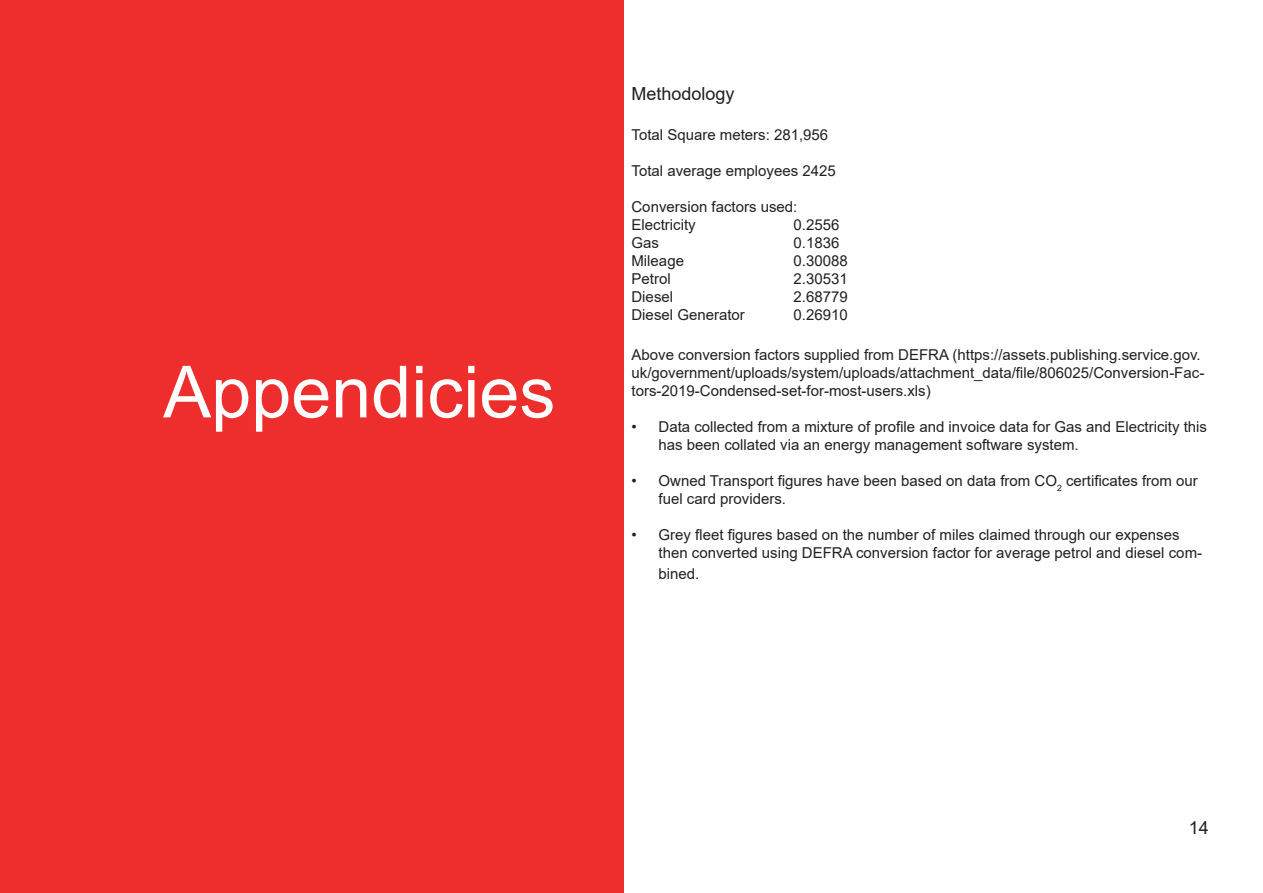
<style>
.page{position:relative;width:1263px;height:893px;background:#fff}
.page>*{position:absolute;margin:0;border:0;box-sizing:border-box;transform-origin:0 0}
.t1{font:72px "Arial";color:#fff}
.t2{font:18px "Arial";color:#231f20}
.t3{font:15px/18px "Arial";color:#231f20}
</style>
<div class="page">
<div style="left:0;top:0;width:624px;height:893px;background:#ee2d2d"></div>
<p class="t1" style="left:163px;top:342px;width:394px">Appendicies</p>
<p class="t2" style="left:631px;top:82px;width:105px">Methodology</p>
<p class="t3" style="left:631px;top:126px;width:198px">Total Square meters: 281,956</p>
<p class="t3" style="left:631px;top:162px;width:206px">Total average employees 2425</p>
<p class="t3" style="left:631px;top:198px;width:167px">Conversion factors used:</p>
<p class="t3" style="left:631px;top:216px;width:66px">Electricity</p>
<p class="t3" style="left:793px;top:216px;width:47px">0.2556</p>
<p class="t3" style="left:631px;top:234px;width:29px">Gas</p>
<p class="t3" style="left:793px;top:234px;width:47px">0.1836</p>
<p class="t3" style="left:631px;top:252px;width:54px">Mileage</p>
<p class="t3" style="left:793px;top:252px;width:56px">0.30088</p>
<p class="t3" style="left:631px;top:270px;width:41px">Petrol</p>
<p class="t3" style="left:793px;top:270px;width:56px">2.30531</p>
<p class="t3" style="left:631px;top:288px;width:43px">Diesel</p>
<p class="t3" style="left:793px;top:288px;width:56px">2.68779</p>
<p class="t3" style="left:631px;top:306px;width:115px">Diesel Generator</p>
<p class="t3" style="left:793px;top:306px;width:56px">0.26910</p>
<p class="t3" style="left:631px;top:345px;width:574px">Above conversion factors supplied from DEFRA (https://assets.publishing.service.gov. uk/government/uploads/system/uploads/attachment_data/file/806025/Conversion-Fac&shy;tors-2019-Condensed-set-for-most-users.xls)</p>
<p class="t3" style="left:658px;top:417px;width:550px;text-indent:-27px">• Data collected from a mixture of profile and invoice data for Gas and Electricity this has been collated via an energy management software system.</p>
<p class="t3" style="left:658px;top:471px;width:541px;text-indent:-27px">• Owned Transport figures have been based on data from CO<sub>2</sub> certificates from our fuel card providers.</p>
<p class="t3" style="left:658px;top:525px;width:545px;text-indent:-27px">• Grey fleet figures based on the number of miles claimed through our expenses then converted using DEFRA conversion factor for average petrol and diesel com-</p>
<p class="t3" style="left:658px;top:565px;width:42px">bined.</p>
<p class="t2" style="left:1189px;top:815px;width:22px">14</p>
</div>
